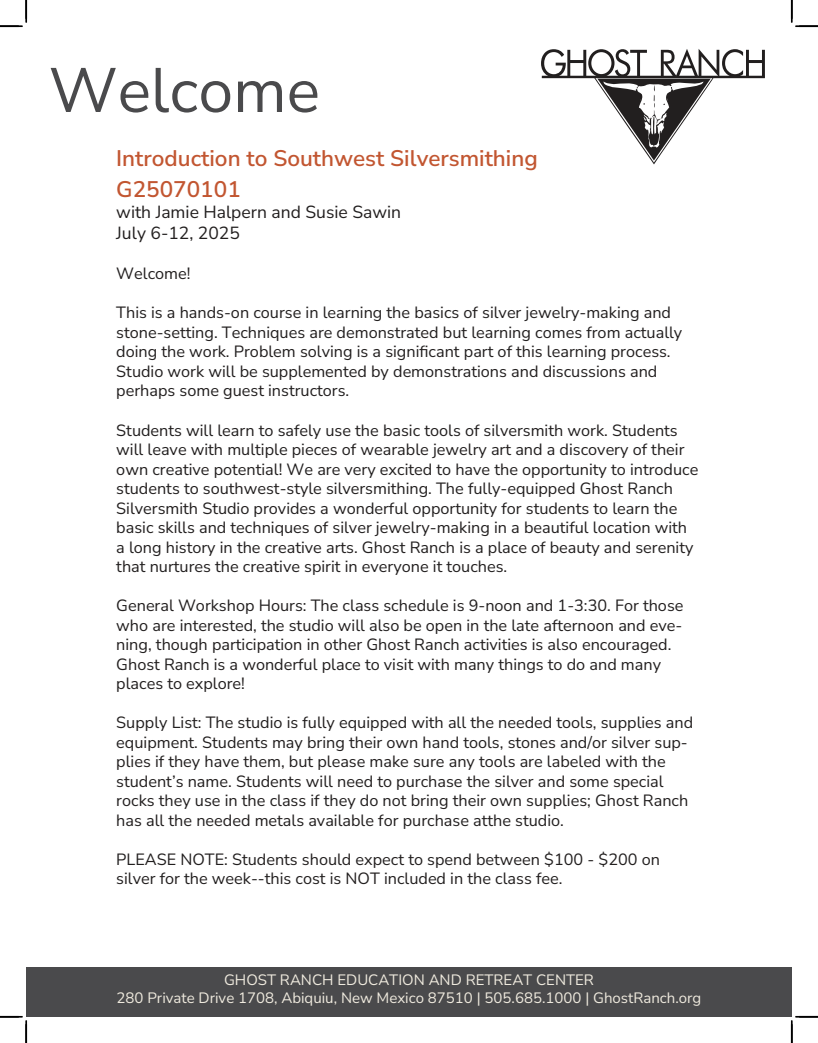
<style>
.page{position:relative;width:818px;height:1043px;background:#fff}
.page>*{position:absolute;margin:0;border:0;box-sizing:border-box;transform-origin:0 0}
.t1{font:200 62.5px "Nunito Sans 12 pt";color:#4a4a4c}
.t2{font:200 22.5px/31.2px "Nunito Sans 12 pt";color:#c25631}
.t3{font:200 17.5px/21px "Nunito Sans 12 pt";color:#221f1f}
.t4{font:200 16.25px/19.5px "Nunito Sans 12 pt";color:#221f1f}
.t5{font:200 15px/18px "Nunito Sans 12 pt";color:#efeade;text-align:center}
</style>
<div class="page">
<div style="left:26px;top:966px;width:765px;height:50px;background:#4a4a4c"></div>
<svg style="left:541px;top:49px;width:223px;height:115px"></svg>
<hr style="left:541px;top:77px;width:223px;height:1px;background:#221f1f">
<svg style="left:0;top:0;width:27px;height:27px"></svg>
<svg style="left:0;top:1015px;width:27px;height:27px"></svg>
<svg style="left:790px;top:0;width:28px;height:27px"></svg>
<svg style="left:790px;top:1015px;width:28px;height:27px"></svg>
<h1 class="t1" style="left:49px;top:61px;width:273px">Welcome</h1>
<h2 class="t2" style="left:116px;top:144px;width:423px">Introduction to Southwest Silversmithing<br>G25070101</h2>
<p class="t3" style="left:116px;top:202px;width:286px">with Jamie Halpern and Susie Sawin<br>July 6-12, 2025</p>
<p class="t4" style="left:116px;top:264px;width:76px">Welcome!</p>
<p class="t4" style="left:116px;top:303px;width:567px">This is a hands-on course in learning the basics of silver jewelry-making and stone-setting. Techniques are demonstrated but learning comes from actually doing the work. Problem solving is a significant part of this learning process.<br>Studio work will be supplemented by demonstrations and discussions and perhaps some guest instructors.</p>
<p class="t4" style="left:116px;top:420px;width:583px">Students will learn to safely use the basic tools of silversmith work. Students will leave with multiple pieces of wearable jewelry art and a discovery of their own creative potential! We are very excited to have the opportunity to introduce students to southwest-style silversmithing. The fully-equipped Ghost Ranch Silversmith Studio provides a wonderful opportunity for students to learn the basic skills and techniques of silver jewelry-making in a beautiful location with a long history in the creative arts. Ghost Ranch is a place of beauty and serenity that nurtures the creative spirit in everyone it touches.</p>
<p class="t4" style="left:116px;top:596px;width:568px">General Workshop Hours: The class schedule is 9-noon and 1-3:30. For those who are interested, the studio will also be open in the late afternoon and eve&shy;ning, though participation in other Ghost Ranch activities is also encouraged.<br>Ghost Ranch is a wonderful place to visit with many things to do and many places to explore!</p>
<p class="t4" style="left:116px;top:713px;width:578px">Supply List: The studio is fully equipped with all the needed tools, supplies and equipment. Students may bring their own hand tools, stones and/or silver sup&shy;plies if they have them, but please make sure any tools are labeled with the student’s name. Students will need to purchase the silver and some special rocks they use in the class if they do not bring their own supplies; Ghost Ranch has all the needed metals available for purchase atthe studio.</p>
<p class="t4" style="left:116px;top:849px;width:545px">PLEASE NOTE: Students should expect to spend between $100 - $200 on silver for the week--this cost is NOT included in the class fee.</p>
<p class="t5" style="left:117px;top:970px;width:586px">GHOST RANCH EDUCATION AND RETREAT CENTER<br>280 Private Drive 1708, Abiquiu, New Mexico 87510 | 505.685.1000 | GhostRanch.org</p>
</div>
